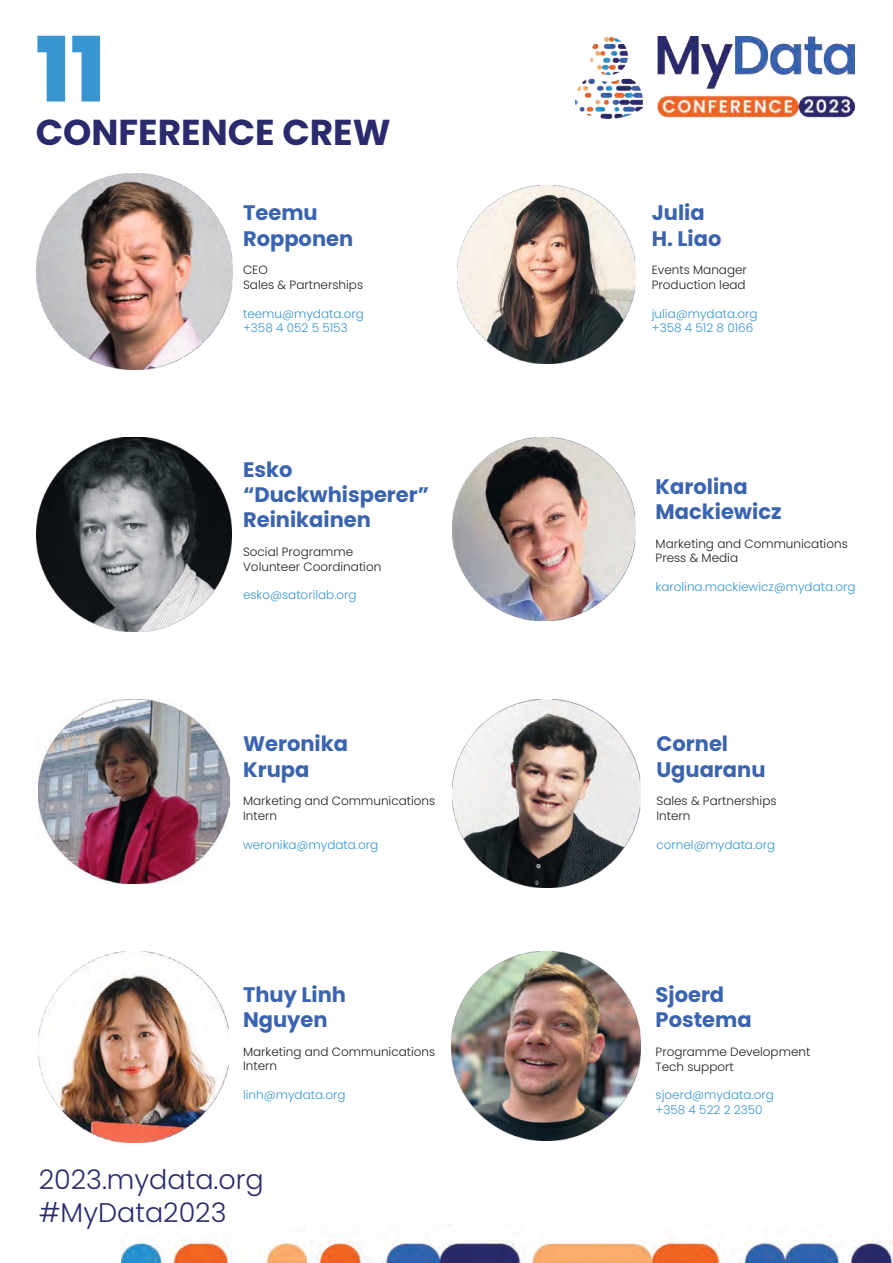
<style>
.page{position:relative;width:893px;height:1263px;background:#fff}
.page>*{position:absolute;margin:0;border:0;box-sizing:border-box;transform-origin:0 0}
.t1{font:800 90px "Poppins";color:#3995d2}
.t2{font:700 36px "Poppins";color:#292b6d}
.t3{font:300 27px/32.4px "Poppins";color:#292b6d}
.t4{font:700 21px/25.2px "Poppins";color:#3b64b0}
.t5{font:300 12px/14.4px "Poppins";color:#241f1f}
.t6{font:300 12px/14.4px "Poppins";color:#3995d2}
</style>
<div class="page">
<img style="left:37px;top:437px;width:195px;height:195px">
<img style="left:576px;top:37px;width:278px;height:82px">
<img style="left:36px;top:174px;width:196px;height:196px">
<img style="left:39px;top:700px;width:191px;height:183px">
<img style="left:39px;top:951px;width:190px;height:191px">
<img style="left:453px;top:700px;width:187px;height:187px">
<img style="left:453px;top:437px;width:183px;height:183px">
<img style="left:452px;top:951px;width:189px;height:189px">
<img style="left:457px;top:185px;width:179px;height:179px">
<img style="left:122px;top:1224px;width:771px;height:39px">
<h1 class="t1" style="left:36px;top:18px;width:71px">11</h1>
<h2 class="t2" style="left:36px;top:111px;width:356px">CONFERENCE CREW</h2>
<h2 class="t2" style="left:118px;top:114px;width:362px">TACT INFO MATION</h2>
<h3 class="t4" style="left:243px;top:200px;width:112px">Teemu<br>Ropponen</h3>
<p class="t5" style="left:243px;top:263px;width:122px">CEO<br>Sales &amp; Partnerships</p>
<p class="t6" style="left:243px;top:306px;width:122px">teemu@mydata.org +358 4 052 5 5153</p>
<h3 class="t4" style="left:243px;top:457px;width:188px">Esko “Duckwhisperer”<br>Reinikainen</h3>
<p class="t5" style="left:243px;top:545px;width:140px">Social Programme<br>Volunteer Coordination</p>
<p class="t6" style="left:243px;top:588px;width:115px">esko@satorilab.org</p>
<h3 class="t4" style="left:243px;top:731px;width:106px">Weronika<br>Krupa</h3>
<p class="t5" style="left:243px;top:794px;width:194px">Marketing and Communications<br>Intern</p>
<p class="t6" style="left:243px;top:837px;width:137px">weronika@mydata.org</p>
<h3 class="t4" style="left:243px;top:982px;width:104px">Thuy Linh<br>Nguyen</h3>
<p class="t5" style="left:243px;top:1045px;width:194px">Marketing and Communications<br>Intern</p>
<p class="t6" style="left:243px;top:1088px;width:104px">linh@mydata.org</p>
<h3 class="t3" style="left:39px;top:1164px;width:227px">2023.mydata.org #MyData2023</h3>
<h3 class="t4" style="left:652px;top:200px;width:71px">Julia<br>H. Liao</h3>
<p class="t5" style="left:652px;top:263px;width:97px">Events Manager<br>Production lead</p>
<p class="t6" style="left:652px;top:306px;width:107px">julia@mydata.org +358 4 512 8 0166</p>
<h3 class="t4" style="left:656px;top:474px;width:127px">Karolina<br>Mackiewicz</h3>
<p class="t5" style="left:656px;top:536px;width:194px">Marketing and Communications<br>Press &amp; Media</p>
<p class="t6" style="left:656px;top:580px;width:201px">karolina.mackiewicz@mydata.org</p>
<h3 class="t4" style="left:656px;top:731px;width:111px">Cornel<br>Uguaranu</h3>
<p class="t5" style="left:656px;top:794px;width:122px">Sales &amp; Partnerships<br>Intern</p>
<p class="t6" style="left:656px;top:837px;width:120px">cornel@mydata.org</p>
<h3 class="t4" style="left:656px;top:982px;width:98px">Sjoerd<br>Postema</h3>
<p class="t5" style="left:656px;top:1045px;width:156px">Programme Development<br>Tech support</p>
<p class="t6" style="left:656px;top:1088px;width:120px">sjoerd@mydata.org +358 4 522 2 2350</p>
</div>
